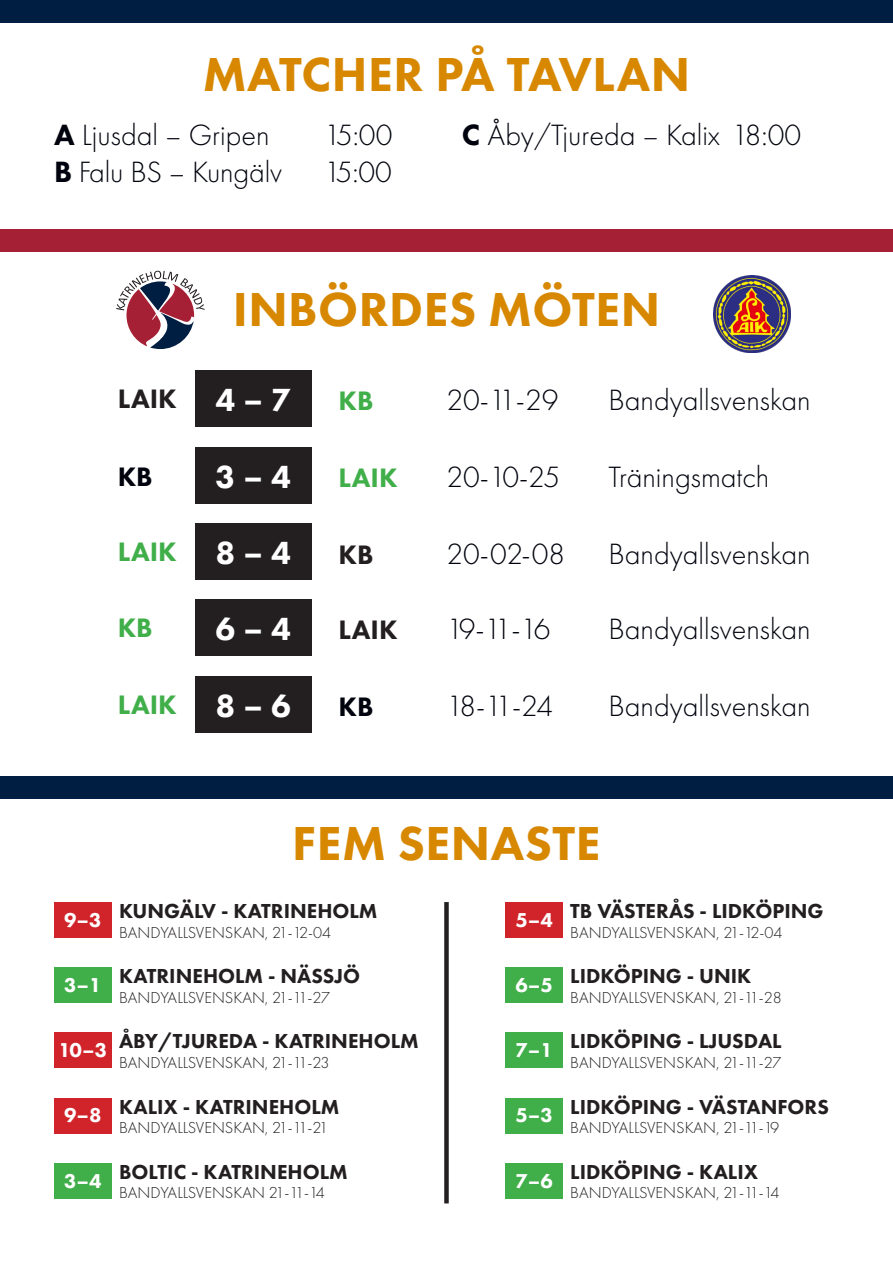
<style>
.page{position:relative;width:893px;height:1263px;background:#fff}
.page>*{position:absolute;margin:0;border:0;box-sizing:border-box;transform-origin:0 0}
.t1{font:800 49.5px "Futura PT";letter-spacing:.01em;color:#d78800}
.t2{font:800 33.15px "Futura PT";color:#fff}
.t3{font:300 30.45px "Futura PT";color:#00030d}
.t4{font:800 27.75px "Futura PT";color:#40ae49}
.t5{font:800 27.75px "Futura PT";color:#231f20}
.t6{font:800 27.75px "Futura PT";color:#00030d}
.t7{font:800 21px "Futura PT";color:#231f20}
.t8{font:800 20.85px "Futura PT";color:#fff}
.t9{font:300 16.5px "Futura PT";color:#231f20}
.s1{font-weight:800}
</style>
<div class="page">
<hr style="left:892px;top:0;width:1px;height:1263px;background:#001e41">
<div style="left:195px;top:370px;width:116px;height:57px;background:#231f20"></div>
<div style="left:195px;top:447px;width:116px;height:56px;background:#231f20"></div>
<div style="left:195px;top:523px;width:116px;height:57px;background:#231f20"></div>
<div style="left:195px;top:599px;width:116px;height:57px;background:#231f20"></div>
<div style="left:195px;top:676px;width:116px;height:56px;background:#231f20"></div>
<div style="left:0;top:288px;width:893px;height:40px;background:#fff"></div>
<div style="left:0;top:822px;width:893px;height:39px;background:#fff"></div>
<div style="left:0;top:53px;width:893px;height:40px;background:#fff"></div>
<div style="left:0;top:229px;width:893px;height:23px;background:#a62035"></div>
<div style="left:0;top:776px;width:893px;height:22px;background:#001e41"></div>
<div style="left:0;top:0;width:893px;height:22px;background:#001e41"></div>
<div style="left:505px;top:902px;width:58px;height:36px;background:#d1232a"></div>
<div style="left:505px;top:967px;width:58px;height:36px;background:#40ae49"></div>
<div style="left:505px;top:1032px;width:58px;height:36px;background:#40ae49"></div>
<div style="left:505px;top:1097px;width:58px;height:36px;background:#40ae49"></div>
<div style="left:54px;top:1097px;width:58px;height:36px;background:#d1232a"></div>
<div style="left:54px;top:1163px;width:58px;height:35px;background:#40ae49"></div>
<div style="left:54px;top:1032px;width:58px;height:36px;background:#d1232a"></div>
<div style="left:505px;top:1163px;width:58px;height:35px;background:#40ae49"></div>
<div style="left:444px;top:902px;width:5px;height:301px;background:#231f20"></div>
<img style="left:713px;top:275px;width:77px;height:78px">
<svg style="left:116px;top:271px;width:89px;height:78px"></svg>
<div style="left:54px;top:902px;width:58px;height:36px;background:#d1232a"></div>
<div style="left:54px;top:967px;width:58px;height:36px;background:#40ae49"></div>
<h1 class="t1" style="left:203px;top:44px;width:489px">MATCHER PÅ TAVLAN</h1>
<h3 class="t3" style="left:54px;top:118px;width:217px"><span class="s1">A</span> Ljusdal – Gripen</h3>
<h3 class="t3" style="left:324px;top:118px;width:70px">15:00</h3>
<h3 class="t3" style="left:54px;top:154px;width:230px"><span class="s1">B</span> Falu BS – Kungälv</h3>
<h3 class="t3" style="left:324px;top:154px;width:69px">15:00</h3>
<h3 class="t3" style="left:462px;top:118px;width:341px"><span class="s1">C</span> Åby/Tjureda – Kalix 18:00</h3>
<h1 class="t1" style="left:233px;top:279px;width:429px">INBÖRDES MÖTEN</h1>
<h3 class="t5" style="left:118px;top:381px;width:61px">LAIK</h3>
<h2 class="t2" style="left:216px;top:379px;width:77px">4 – 7</h2>
<h3 class="t4" style="left:339px;top:384px;width:36px">KB</h3>
<h3 class="t3" style="left:447px;top:383px;width:113px">20-11-29</h3>
<h3 class="t3" style="left:609px;top:383px;width:204px">Bandyallsvenskan</h3>
<h3 class="t6" style="left:118px;top:459px;width:36px">KB</h3>
<h2 class="t2" style="left:216px;top:456px;width:77px">3 – 4</h2>
<h3 class="t4" style="left:339px;top:460px;width:61px">LAIK</h3>
<h3 class="t3" style="left:447px;top:459px;width:115px">20-10-25</h3>
<h3 class="t3" style="left:609px;top:459px;width:162px">Träningsmatch</h3>
<h3 class="t4" style="left:118px;top:534px;width:61px">LAIK</h3>
<h2 class="t2" style="left:216px;top:532px;width:77px">8 – 4</h2>
<h3 class="t5" style="left:339px;top:537px;width:36px">KB</h3>
<h3 class="t3" style="left:447px;top:536px;width:120px">20-02-08</h3>
<h3 class="t3" style="left:609px;top:536px;width:204px">Bandyallsvenskan</h3>
<h3 class="t4" style="left:118px;top:611px;width:36px">KB</h3>
<h2 class="t2" style="left:216px;top:609px;width:77px">6 – 4</h2>
<h3 class="t5" style="left:339px;top:613px;width:61px">LAIK</h3>
<h3 class="t3" style="left:447px;top:612px;width:105px">19-11-16</h3>
<h3 class="t3" style="left:609px;top:612px;width:204px">Bandyallsvenskan</h3>
<h3 class="t4" style="left:118px;top:687px;width:61px">LAIK</h3>
<h2 class="t2" style="left:216px;top:685px;width:77px">8 – 6</h2>
<h3 class="t6" style="left:339px;top:689px;width:36px">KB</h3>
<h3 class="t3" style="left:447px;top:688px;width:108px">18-11-24</h3>
<h3 class="t3" style="left:609px;top:688px;width:204px">Bandyallsvenskan</h3>
<h1 class="t1" style="left:292px;top:812px;width:310px">FEM SENASTE</h1>
<p class="t8" style="left:64px;top:907px;width:39px">9–3</p>
<p class="t7" style="left:119px;top:898px;width:260px">KUNGÄLV - KATRINEHOLM</p>
<p class="t9" style="left:119px;top:923px;width:214px">BANDYALLSVENSKAN, 21-12-04</p>
<p class="t8" style="left:515px;top:907px;width:39px">5–4</p>
<p class="t7" style="left:570px;top:898px;width:255px">TB VÄSTERÅS - LIDKÖPING</p>
<p class="t9" style="left:570px;top:923px;width:214px">BANDYALLSVENSKAN, 21-12-04</p>
<p class="t8" style="left:64px;top:972px;width:39px">3–1</p>
<p class="t7" style="left:119px;top:963px;width:243px">KATRINEHOLM - NÄSSJÖ</p>
<p class="t9" style="left:119px;top:988px;width:213px">BANDYALLSVENSKAN, 21-11-27</p>
<p class="t8" style="left:515px;top:972px;width:39px">6–5</p>
<p class="t7" style="left:570px;top:963px;width:183px">LIDKÖPING - UNIK</p>
<p class="t9" style="left:570px;top:988px;width:213px">BANDYALLSVENSKAN, 21-11-28</p>
<p class="t8" style="left:59px;top:1037px;width:50px">10–3</p>
<p class="t7" style="left:119px;top:1028px;width:301px">ÅBY/TJUREDA - KATRINEHOLM</p>
<p class="t9" style="left:119px;top:1053px;width:212px">BANDYALLSVENSKAN, 21-11-23</p>
<p class="t8" style="left:515px;top:1037px;width:39px">7–1</p>
<p class="t7" style="left:570px;top:1028px;width:213px">LIDKÖPING - LJUSDAL</p>
<p class="t9" style="left:570px;top:1053px;width:213px">BANDYALLSVENSKAN, 21-11-27</p>
<p class="t8" style="left:64px;top:1102px;width:39px">9–8</p>
<p class="t7" style="left:119px;top:1093px;width:222px">KALIX - KATRINEHOLM</p>
<p class="t9" style="left:119px;top:1118px;width:211px">BANDYALLSVENSKAN, 21-11-21</p>
<p class="t8" style="left:515px;top:1102px;width:39px">5–3</p>
<p class="t7" style="left:570px;top:1093px;width:260px">LIDKÖPING - VÄSTANFORS</p>
<p class="t9" style="left:570px;top:1118px;width:210px">BANDYALLSVENSKAN, 21-11-19</p>
<p class="t8" style="left:64px;top:1167px;width:39px">3–4</p>
<p class="t7" style="left:119px;top:1158px;width:230px">BOLTIC - KATRINEHOLM</p>
<p class="t9" style="left:119px;top:1183px;width:207px">BANDYALLSVENSKAN 21-11-14</p>
<p class="t8" style="left:515px;top:1167px;width:39px">7–6</p>
<p class="t7" style="left:570px;top:1158px;width:189px">LIDKÖPING - KALIX</p>
<p class="t9" style="left:570px;top:1183px;width:211px">BANDYALLSVENSKAN, 21-11-14</p>
</div>
